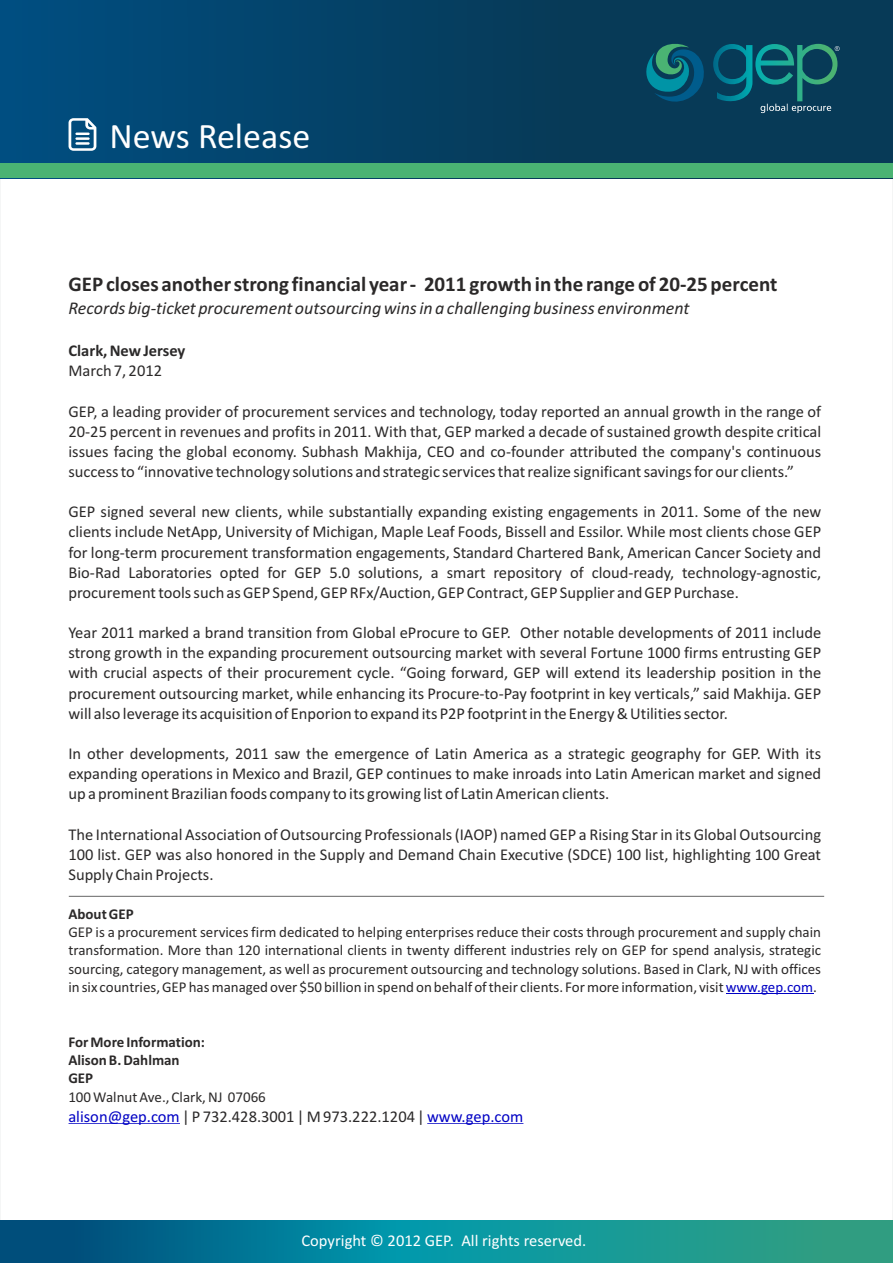
<style>
.page{position:relative;width:893px;height:1263px;background:#fff}
.page>*{position:absolute;margin:0;border:0;box-sizing:border-box;transform-origin:0 0}
.t1{font:36px "Calibri";color:#fff}
.t2{font:700 21px "Calibri";color:#2b2929}
.t3{font:italic 18px "Calibri";color:#2b2929}
.t4{font:16.5px/20.1px "Calibri";color:#2b2929;text-align:justify}
.t5{font:16.5px "Calibri";color:#fff}
.t6{font:700 16.5px "Calibri";color:#2b2929}
.t7{font:15px/18.3px "Calibri";color:#2b2929;text-align:justify}
.t8{font:700 15px/18.3px "Calibri";color:#2b2929}
.s1{color:#0000c4}
</style>
<div class="page">
<div style="left:0;top:0;width:893px;height:178px;background:linear-gradient(to right,#014c7c,#09354d)"></div>
<div style="left:0;top:164px;width:893px;height:14px;background:#4ab373"></div>
<svg style="left:638px;top:41px;width:69px;height:67px;background:#0b576c"></svg>
<svg style="left:713px;top:44px;width:127px;height:69px;background:#10596a"></svg>
<svg style="left:69px;top:118px;width:27px;height:33px"></svg>
<svg style="left:0;top:1220px;width:893px;height:43px;background:#0f8691"></svg>
<hr style="left:726px;top:993px;width:87px;height:1px;background:#0000c4">
<hr style="left:69px;top:1123px;width:111px;height:1px;background:#0000c4">
<hr style="left:427px;top:1123px;width:96px;height:1px;background:#0000c4">
<hr style="left:69px;top:896px;width:755px;height:1px;background:#666">
<h1 class="t1" style="left:109px;top:121px;width:202px">News Release</h1>
<p class="t2" style="left:69px;top:275px;width:710px">GEP closes another strong financial year - 2011 growth in the range of 20-25 percent</p>
<p class="t3" style="left:69px;top:300px;width:623px">Records big-ticket procurement outsourcing wins in a challenging business environment</p>
<p class="t6" style="left:69px;top:344px;width:118px">Clark, New Jersey</p>
<p class="t4" style="left:69px;top:362px;width:95px">March 7, 2012</p>
<p class="t4" style="left:69px;top:402px;width:754px">GEP, a leading provider of procurement services and technology, today reported an annual growth in the range of 20-25 percent in revenues and profits in 2011. With that, GEP marked a decade of sustained growth despite critical issues facing the global economy. Subhash Makhija, CEO and co-founder attributed the company's continuous success to “innovative technology solutions and strategic services that realize significant savings for our clients.”</p>
<p class="t4" style="left:68px;top:503px;width:754px">GEP signed several new clients, while substantially expanding existing engagements in 2011. Some of the new clients include NetApp, University of Michigan, Maple Leaf Foods, Bissell and Essilor. While most clients chose GEP for long-term procurement transformation engagements, Standard Chartered Bank, American Cancer Society and Bio-Rad Laboratories opted for GEP 5.0 solutions, a smart repository of cloud-ready, technology-agnostic, procurement tools such as GEP Spend, GEP RFx/Auction, GEP Contract, GEP Supplier and GEP Purchase.</p>
<p class="t4" style="left:68px;top:624px;width:754px">Year 2011 marked a brand transition from Global eProcure to GEP. Other notable developments of 2011 include strong growth in the expanding procurement outsourcing market with several Fortune 1000 firms entrusting GEP with crucial aspects of their procurement cycle. “Going forward, GEP will extend its leadership position in the procurement outsourcing market, while enhancing its Procure-to-Pay footprint in key verticals,” said Makhija. GEP will also leverage its acquisition of Enporion to expand its P2P footprint in the Energy &amp; Utilities sector.</p>
<p class="t4" style="left:68px;top:745px;width:754px">In other developments, 2011 saw the emergence of Latin America as a strategic geography for GEP. With its expanding operations in Mexico and Brazil, GEP continues to make inroads into Latin American market and signed up a prominent Brazilian foods company to its growing list of Latin American clients.</p>
<p class="t4" style="left:68px;top:825px;width:754px">The International Association of Outsourcing Professionals (IAOP) named GEP a Rising Star in its Global Outsourcing 100 list. GEP was also honored in the Supply and Demand Chain Executive (SDCE) 100 list, highlighting 100 Great Supply Chain Projects.</p>
<p class="t8" style="left:68px;top:906px;width:67px">About GEP</p>
<p class="t7" style="left:68px;top:924px;width:754px">GEP is a procurement services firm dedicated to helping enterprises reduce their costs through procurement and supply chain transformation. More than 120 international clients in twenty different industries rely on GEP for spend analysis, strategic sourcing, category management, as well as procurement outsourcing and technology solutions. Based in Clark, NJ with offices in six countries, GEP has managed over $50 billion in spend on behalf of their clients. For more information, visit<span class="s1">www.gep.com</span>.</p>
<p class="t8" style="left:68px;top:1034px;width:138px">For More Information:<br>Alison B. Dahlman<br>GEP</p>
<p class="t7" style="left:68px;top:1089px;width:199px">100 Walnut Ave., Clark, NJ 07066</p>
<p class="t4" style="left:68px;top:1107px;width:456px"><span class="s1">alison@gep.com</span> | P 732.428.3001 | M 973.222.1204 |<span class="s1">www.gep.com</span></p>
<p class="t5" style="left:301px;top:1233px;width:286px">Copyright © 2012 GEP. All rights reserved.</p>
</div>
